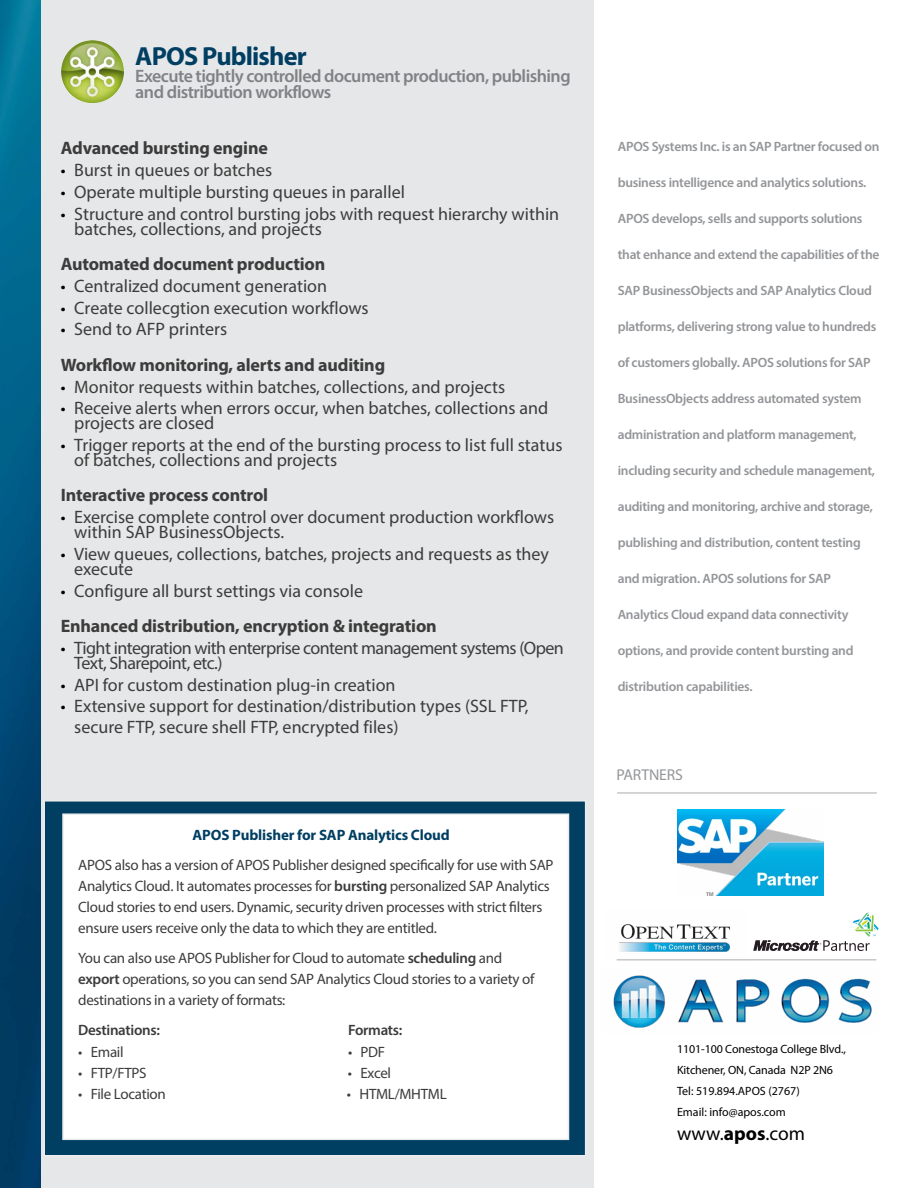
<style>
.page{position:relative;width:918px;height:1188px;background:#fff}
.page>*{position:absolute;margin:0;border:0;box-sizing:border-box;transform-origin:0 0}
.t1{font:700 26.25px "Myriad Pro";letter-spacing:-.03em;color:#003e62}
.t2{font:19.5px "Myriad Pro";letter-spacing:.005em;color:#000}
.t3{font:18px/15px "Myriad Pro";color:#3c3c3c}
.t4{font:700 18px/35.4px "Myriad Pro";letter-spacing:-.01em;color:#3c3c3c}
.t5{font:18px/15px "Myriad Pro";letter-spacing:-.03em;color:#3c3c3c}
.t6{font:600 18px/16.5px "Myriad Pro";letter-spacing:-.03em;color:#808285}
.t7{font:15.75px "Myriad Pro";letter-spacing:-.01em;color:#939598}
.t8{font:15px/21px "Myriad Pro";letter-spacing:-.02em;color:#3c3c3c}
.t9{font:700 15px "Myriad Pro";letter-spacing:-.01em;color:#003e62}
.t10{font:600 15px "Myriad Pro";letter-spacing:-.02em;color:#3c3c3c}
.t11{font:600 13.5px "Myriad Pro";letter-spacing:-.02em;color:#939598}
.t12{font:12px/21px "Myriad Pro";letter-spacing:-.01em;color:#000}
.s1{font-family:"Times New Roman";font-weight:700;font-size:13.5px;color:#000}
.s2{font-family:"Times New Roman";font-size:13.5px;color:#000}
.s3{font-weight:400}
.s4{font-weight:600}
.s5{font-weight:700}
</style>
<div class="page">
<img style="left:616px;top:924px;width:114px;height:37px">
<svg style="left:753px;top:913px;width:126px;height:38px"></svg>
<div style="left:0;top:0;width:594px;height:1188px;background:#e6e7e8"></div>
<img style="left:613px;top:975px;width:259px;height:53px">
<img style="left:0;top:0;width:40px;height:1188px">
<hr style="left:617px;top:959px;width:259px;height:2px;background:#c7c8ca">
<hr style="left:617px;top:792px;width:260px;height:2px;background:#c7c8ca">
<div style="left:44px;top:800px;width:542px;height:356px;background:#003e62;border:2px solid #ebeced"></div>
<img style="left:677px;top:810px;width:147px;height:86px">
<img style="left:61px;top:40px;width:63px;height:63px">
<div style="left:62px;top:813px;width:507px;height:327px;background:#fff;border:2px solid #ebeced"></div>
<h1 class="t1" style="left:135px;top:39px;width:173px">APOS Publisher</h1>
<p class="t6" style="left:135px;top:67px;width:437px">Execute tightly controlled document production, publishing and distribution workflows</p>
<p class="t4" style="left:61px;top:130px;width:209px">Advanced bursting engine</p>
<p class="t3" style="left:61px;top:162px;width:213px"><span class="s1">•</span> Burst in queues or batches</p>
<p class="t3" style="left:61px;top:184px;width:346px"><span class="s1">•</span> Operate multiple bursting queues in parallel</p>
<p class="t3" style="left:74px;top:206px;width:486px;text-indent:-13px"><span class="s1">•</span> Structure and control bursting jobs with request hierarchy within batches, collections, and projects</p>
<p class="t4" style="left:61px;top:246px;width:266px">Automated document production</p>
<p class="t3" style="left:61px;top:278px;width:268px"><span class="s1">•</span> Centralized document generation</p>
<p class="t3" style="left:61px;top:300px;width:309px"><span class="s1">•</span> Create collecgtion execution workflows</p>
<p class="t4" style="left:61px;top:311px;width:326px"><span class="s2">•</span> <span class="s3">Send to AFP printers<br></span>Workflow monitoring, alerts and auditing</p>
<p class="t3" style="left:61px;top:379px;width:446px"><span class="s1">•</span> Monitor requests within batches, collections, and projects</p>
<p class="t3" style="left:74px;top:400px;width:475px;text-indent:-13px"><span class="s1">•</span> Receive alerts when errors occur, when batches, collections and projects are closed</p>
<p class="t3" style="left:74px;top:437px;width:490px;text-indent:-13px"><span class="s1">•</span> Trigger reports at the end of the bursting process to list full status of batches, collections and projects</p>
<p class="t4" style="left:61px;top:477px;width:209px">Interactive process control</p>
<p class="t3" style="left:74px;top:509px;width:481px;text-indent:-13px"><span class="s1">•</span> Exercise complete control over document production workflows within SAP BusinessObjects.</p>
<p class="t3" style="left:74px;top:546px;width:476px;text-indent:-13px"><span class="s1">•</span> View queues, collections, batches, projects and requests as they execute</p>
<p class="t4" style="left:61px;top:572px;width:378px"><span class="s2">•</span> <span class="s3">Configure all burst settings via console<br></span>Enhanced distribution, encryption &amp; integration</p>
<p class="t5" style="left:74px;top:640px;width:491px;text-indent:-13px"><span class="s1">•</span> Tight integration with enterprise content management systems (Open<br>Text, Sharepoint, etc.)</p>
<p class="t3" style="left:61px;top:677px;width:336px"><span class="s1">•</span> API for custom destination plug-in creation</p>
<p class="t3" style="left:74px;top:696px;width:456px;line-height:21px;text-indent:-13px"><span class="s1">•</span> Extensive support for destination/distribution types (SSL FTP, secure FTP, secure shell FTP, encrypted files)</p>
<p class="t9" style="left:193px;top:825px;width:259px">APOS Publisher for SAP Analytics Cloud</p>
<p class="t8" style="left:78px;top:854px;width:477px">APOS also has a version of APOS Publisher designed specifically for use with SAP Analytics Cloud. It automates processes for <span class="s4">bursting</span> personalized SAP Analytics Cloud stories to end users. Dynamic, security driven processes with strict filters ensure users receive only the data to which they are entitled.</p>
<p class="t8" style="left:78px;top:947px;width:458px">You can also use APOS Publisher for Cloud to automate <span class="s4">scheduling</span> and <span class="s4">export</span> operations, so you can send SAP Analytics Cloud stories to a variety of destinations in a variety of formats:</p>
<p class="t10" style="left:78px;top:1021px;width:83px">Destinations:</p>
<p class="t10" style="left:348px;top:1021px;width:56px">Formats:</p>
<p class="t8" style="left:78px;top:1041px;width:47px">• Email</p>
<p class="t8" style="left:348px;top:1041px;width:39px">• PDF</p>
<p class="t8" style="left:78px;top:1062px;width:70px">• FTP/FTPS</p>
<p class="t8" style="left:348px;top:1062px;width:45px">• Excel</p>
<p class="t8" style="left:78px;top:1083px;width:89px">• File Location</p>
<p class="t8" style="left:347px;top:1083px;width:101px">• HTML/MHTML</p>
<p class="t11" style="left:618px;top:138px;width:263px">APOS Systems Inc. is an SAP Partner focused on</p>
<p class="t11" style="left:618px;top:174px;width:250px">business intelligence and analytics solutions.</p>
<p class="t11" style="left:618px;top:210px;width:246px">APOS develops, sells and supports solutions</p>
<p class="t11" style="left:618px;top:246px;width:263px">that enhance and extend the capabilities of the</p>
<p class="t11" style="left:618px;top:282px;width:256px">SAP BusinessObjects and SAP Analytics Cloud</p>
<p class="t11" style="left:618px;top:318px;width:260px">platforms, delivering strong value to hundreds</p>
<p class="t11" style="left:618px;top:354px;width:255px">of customers globally. APOS solutions for SAP</p>
<p class="t11" style="left:618px;top:390px;width:245px">BusinessObjects address automated system</p>
<p class="t11" style="left:618px;top:426px;width:241px">administration and platform management,</p>
<p class="t11" style="left:618px;top:462px;width:259px">including security and schedule management,</p>
<p class="t11" style="left:618px;top:498px;width:257px">auditing and monitoring, archive and storage,</p>
<p class="t11" style="left:618px;top:534px;width:245px">publishing and distribution, content testing</p>
<p class="t11" style="left:618px;top:570px;width:215px">and migration. APOS solutions for SAP</p>
<p class="t11" style="left:618px;top:606px;width:232px">Analytics Cloud expand data connectivity</p>
<p class="t11" style="left:618px;top:642px;width:237px">options, and provide content bursting and</p>
<p class="t11" style="left:618px;top:678px;width:136px">distribution capabilities.</p>
<p class="t7" style="left:617px;top:765px;width:68px">PARTNERS</p>
<p class="t12" style="left:677px;top:1038px;width:170px">1101-100 Conestoga College Blvd.,<br>Kitchener, ON, Canada N2P 2N6<br>Tel: 519.894.APOS (2767)<br>Email: info@apos.com</p>
<p class="t2" style="left:677px;top:1121px;width:130px">www.<span class="s5">apos</span>.com</p>
</div>
